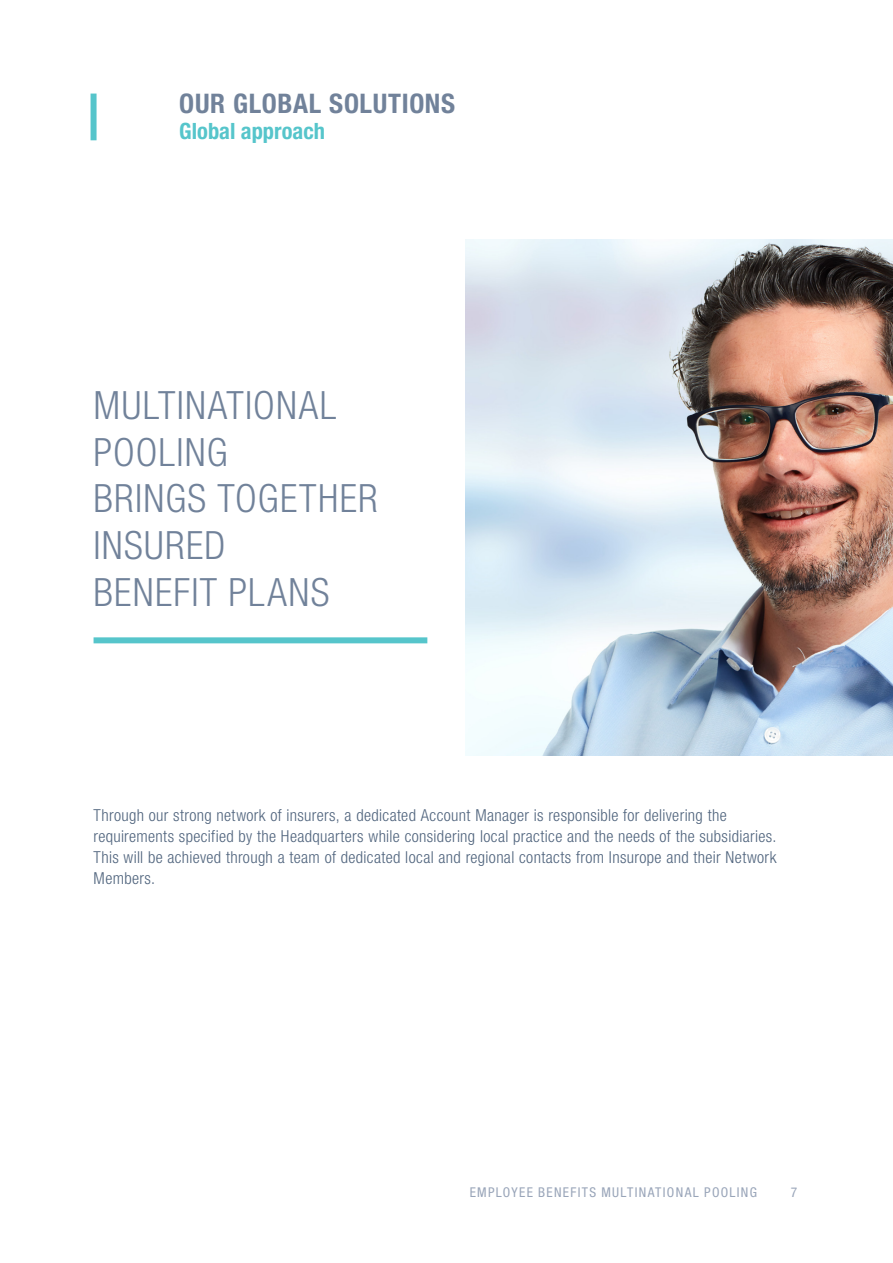
<style>
.page{position:relative;width:893px;height:1263px;background:#fff}
.page>*{position:absolute;margin:0;border:0;box-sizing:border-box;transform-origin:0 0}
.t1{font:300 condensed 39px "Helvetica Neue LT Pro";letter-spacing:.03em;color:#71829a}
.t2{font:700 condensed 27px "Helvetica Neue LT Pro";letter-spacing:.025em;color:#71829a}
.Blue_Text_-_Align_Left{font:700 condensed 22.5px "Helvetica Neue LT Pro";color:#56c5cb}
.t3{font:300 condensed 16.5px/21px "Helvetica Neue LT Pro";letter-spacing:.02em;color:#51657e}
.t4{font:condensed 13.5px "Helvetica Neue LT Pro";letter-spacing:.095em;color:#99a5b9}
</style>
<div class="page">
<img style="left:466px;top:239px;width:427px;height:516px">
<div style="left:94px;top:637px;width:333px;height:6px;background:#56c5cb"></div>
<div style="left:91px;top:94px;width:6px;height:46px;background:#56c5cb"></div>
<p class="t2" style="left:179px;top:87px;width:277px">OUR GLOBAL SOLUTIONS</p>
<p class="Blue_Text_-_Align_Left" style="left:179px;top:118px;width:147px">Global approach</p>
<p class="t1" style="left:94px;top:382px;width:244px">MULTINATIONAL</p>
<p class="t1" style="left:94px;top:429px;width:136px">POOLING</p>
<p class="t1" style="left:94px;top:476px;width:286px">BRINGS TOGETHER</p>
<p class="t1" style="left:94px;top:523px;width:133px">INSURED</p>
<p class="t1" style="left:94px;top:570px;width:238px">BENEFIT PLANS</p>
<p class="t3" style="left:94px;top:805px;width:684px">Through our strong network of insurers, a dedicated Account Manager is responsible for delivering the requirements specified by the Headquarters while considering local practice and the needs of the subsidiaries.<br>This will be achieved through a team of dedicated local and regional contacts from Insurope and their Network Members.</p>
<p class="t4" style="left:470px;top:1184px;width:289px">EMPLOYEE BENEFITS MULTINATIONAL POOLING</p>
<p class="t4" style="left:791px;top:1184px;width:8px">7</p>
</div>
